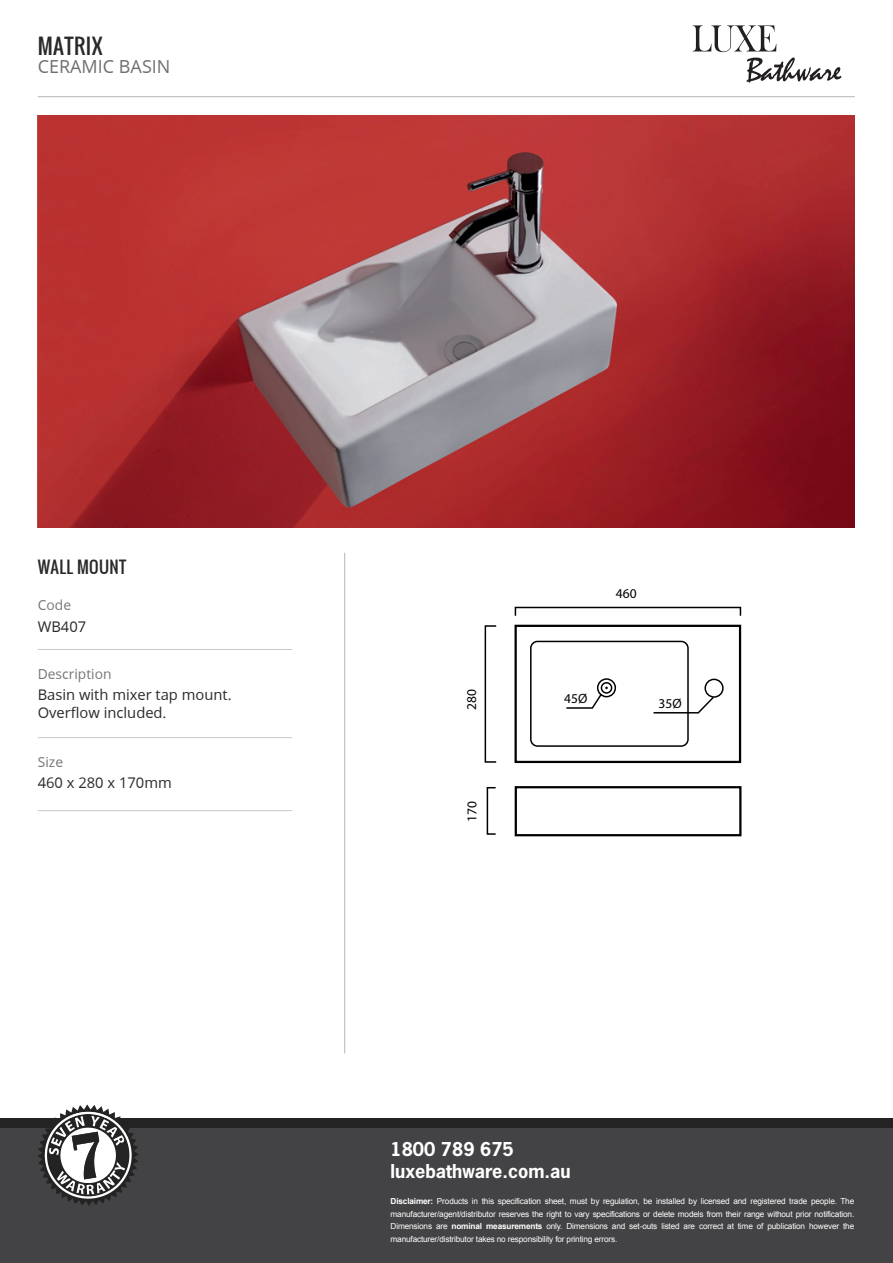
<style>
.page{position:relative;width:893px;height:1263px;background:#fff}
.page>*{position:absolute;margin:0;border:0;box-sizing:border-box;transform-origin:0 0}
.t1{font:21px "Oswald";letter-spacing:.02em;color:#2b2828}
.t2{font:700 18px/21.6px "News Gothic Std";color:#fff}
.t3{font:18px "Open Sans";color:#707070}
.t4{font:16.5px "Oswald";letter-spacing:.02em;color:#2b2828}
.t5{font:14.7px/17.7px "Open Sans";color:#2b2828}
.t6{font:13.8px "Open Sans";color:#757575}
.t7{font:13.5px "Myriad Pro";color:#000}
.t8{font:8.25px/12.6px "Arial";letter-spacing:-.02em;color:#fff;text-align:justify}
.s1{font-weight:700}
</style>
<div class="page">
<hr style="left:38px;top:96px;width:817px;height:1px;background:#b5b5b5">
<hr style="left:344px;top:553px;width:1px;height:500px;background:#b5b5b5">
<hr style="left:38px;top:649px;width:254px;height:1px;background:#c9c9c9">
<hr style="left:38px;top:737px;width:254px;height:1px;background:#c9c9c9">
<hr style="left:38px;top:810px;width:254px;height:1px;background:#c9c9c9">
<div style="left:485px;top:625px;width:12px;height:138px;border:2px solid #000"></div>
<div style="left:487px;top:787px;width:9px;height:48px;border:2px solid #000"></div>
<div style="left:515px;top:607px;width:226px;height:9px;border:2px solid #000"></div>
<div style="left:514px;top:625px;width:227px;height:138px;border:2px solid #000"></div>
<div style="left:601px;top:682px;width:11px;height:12px;border:2px solid #000;border-radius:50%"></div>
<div style="left:597px;top:678px;width:19px;height:19px;border:2px solid #000;border-radius:50%"></div>
<svg style="left:566px;top:686px;width:42px;height:23px"></svg>
<svg style="left:653px;top:696px;width:61px;height:18px"></svg>
<div style="left:704px;top:679px;width:20px;height:19px;border:2px solid #000;border-radius:50%"></div>
<div style="left:530px;top:641px;width:159px;height:106px;border:2px solid #000;border-radius:7px"></div>
<div style="left:515px;top:786px;width:226px;height:50px;border:2px solid #000"></div>
<img style="left:38px;top:115px;width:817px;height:413px">
<svg style="left:693px;top:25px;width:148px;height:58px"></svg>
<div style="left:0;top:1127px;width:893px;height:136px;background:#434244"></div>
<div style="left:0;top:1118px;width:893px;height:9px;background:#232323"></div>
<svg style="left:38px;top:1104px;width:101px;height:102px"></svg>
<h1 class="t1" style="left:38px;top:30px;width:67px">MATRIX</h1>
<h2 class="t3" style="left:38px;top:57px;width:134px">CERAMIC BASIN</h2>
<h3 class="t4" style="left:38px;top:554px;width:90px">WALL MOUNT</h3>
<h3 class="t6" style="left:38px;top:597px;width:35px">Code</h3>
<h3 class="t5" style="left:38px;top:618px;width:50px">WB407</h3>
<h3 class="t6" style="left:38px;top:666px;width:75px">Description</h3>
<h3 class="t5" style="left:38px;top:686px;width:195px">Basin with mixer tap mount.<br>Overflow included.</h3>
<h3 class="t6" style="left:38px;top:754px;width:27px">Size</h3>
<h3 class="t5" style="left:38px;top:774px;width:135px">460 x 280 x 170mm</h3>
<h3 class="t7" style="left:463px;top:710px;width:22px;rotate:-90deg">280</h3>
<h3 class="t7" style="left:464px;top:822px;width:22px;rotate:-90deg">170</h3>
<h3 class="t7" style="left:616px;top:585px;width:22px">460</h3>
<h3 class="t7" style="left:564px;top:690px;width:25px">45Ø</h3>
<h3 class="t7" style="left:659px;top:695px;width:25px">35Ø</h3>
<h2 class="t2" style="left:391px;top:1138px;width:182px">1800 789 675 luxebathware.com.au</h2>
<p class="t8" style="left:391px;top:1195px;width:465px"><span class="s1">Disclaimer:</span> Products in this specification sheet, must by regulation, be installed by licensed and registered trade people. The manufacturer/agent/distributor reserves the right to vary specifications or delete models from their range without prior notification.<br>Dimensions are <span class="s1">nominal measurements</span> only. Dimensions and set-outs listed are correct at time of publication however the manufacturer/distributor takes no responsibility for printing errors.</p>
</div>
